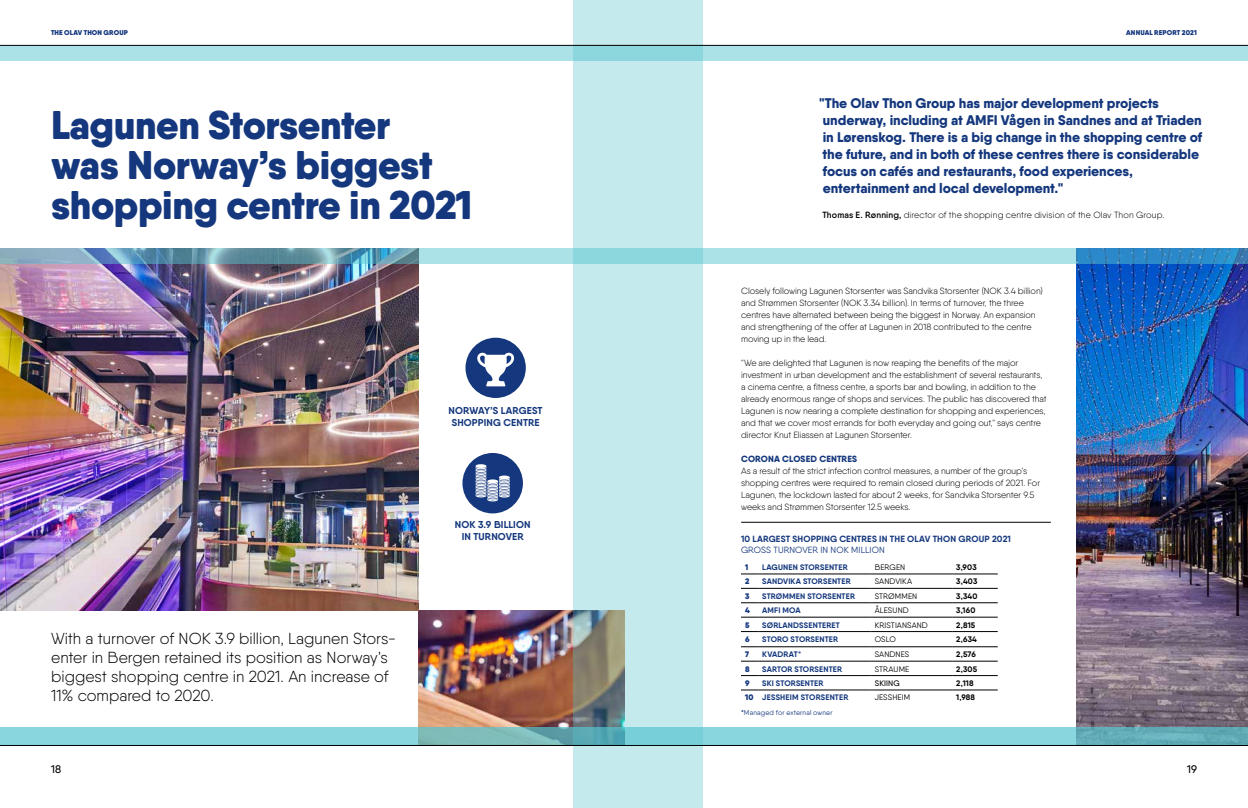
<style>
.page{position:relative;width:1248px;height:808px;background:#fff}
.page>*{position:absolute;margin:0;border:0;box-sizing:border-box;transform-origin:0 0}
.t1{font:900 40px/40px "Qanelas Soft";letter-spacing:-.01em;color:#14377d}
.t2{font:300 16px/19px "Qanelas Soft";letter-spacing:-.005em;color:#000}
.t3{font:800 14px/17px "Qanelas Soft";letter-spacing:-.005em;color:#14377d}
.t4{font:500 11px "Qanelas Soft";color:#000}
.t5{font:700 10px/12px "Qanelas Soft";letter-spacing:.01em;color:#14377d;text-align:center}
.t6{font:300 9px/12px "Qanelas Soft";letter-spacing:-.01em;color:#000}
.t7{font:300 9px "Qanelas Soft";letter-spacing:.01em;color:#000}
.t8{font:700 9px "Qanelas Soft";letter-spacing:.015em;color:#14377d}
.t9{font:9px "Qanelas Soft";letter-spacing:.01em;color:#14377d}
.t10{font:800 9px "Qanelas Soft";letter-spacing:.015em;color:#14377d}
.t11{font:700 8px "Qanelas Soft";letter-spacing:.02em;color:#14377d}
.t12{font:8px "Qanelas Soft";letter-spacing:.01em;color:#000}
.t13{font:700 8px "Qanelas Soft";letter-spacing:.015em;color:#000}
.t14{font:900 8px "Qanelas Soft";color:#14377d}
.t15{font:500 8px "Qanelas Soft";letter-spacing:.02em;color:#000}
.t16{font:900 7px "Qanelas Soft";letter-spacing:.015em;color:#14377d}
.t17{font:7px "Qanelas Soft";letter-spacing:.025em;color:#14377d}
.s1{font-weight:600}
.s2{font-weight:900}
.s3{font-weight:700}
</style>
<div class="page">
<img style="left:1076px;top:264px;width:171px;height:463px">
<img style="left:418px;top:611px;width:155px;height:116px">
<img style="left:0;top:264px;width:418px;height:347px">
<div style="left:465px;top:338px;width:60px;height:60px;background:#14377d;border-radius:50%"></div>
<svg style="left:477px;top:352px;width:37px;height:34px"></svg>
<svg style="left:0;top:727px;width:1247px;height:18px;background:#80cad2"></svg>
<div style="left:0;top:45px;width:1247px;height:16px;background:#aae2e7"></div>
<svg style="left:0;top:248px;width:1247px;height:16px;background:#80bace"></svg>
<svg style="left:573px;top:0;width:129px;height:808px;background:#bbe2e5"></svg>
<svg style="left:741px;top:574px;width:17px;height:1px"></svg>
<hr style="left:758px;top:574px;width:112px;height:1px;background:#000">
<hr style="left:870px;top:574px;width:82px;height:1px;background:#000">
<hr style="left:952px;top:574px;width:45px;height:1px;background:#000">
<svg style="left:741px;top:588px;width:17px;height:1px"></svg>
<hr style="left:758px;top:588px;width:112px;height:1px;background:#000">
<hr style="left:870px;top:588px;width:82px;height:1px;background:#000">
<hr style="left:952px;top:588px;width:45px;height:1px;background:#000">
<svg style="left:741px;top:603px;width:17px;height:1px"></svg>
<hr style="left:758px;top:603px;width:112px;height:1px;background:#000">
<hr style="left:870px;top:603px;width:82px;height:1px;background:#000">
<hr style="left:952px;top:603px;width:45px;height:1px;background:#000">
<svg style="left:741px;top:617px;width:17px;height:1px"></svg>
<hr style="left:758px;top:617px;width:112px;height:1px;background:#000">
<hr style="left:870px;top:617px;width:82px;height:1px;background:#000">
<hr style="left:952px;top:617px;width:45px;height:1px;background:#000">
<svg style="left:741px;top:631px;width:17px;height:1px"></svg>
<hr style="left:758px;top:631px;width:112px;height:1px;background:#000">
<hr style="left:870px;top:631px;width:82px;height:1px;background:#000">
<hr style="left:952px;top:631px;width:45px;height:1px;background:#000">
<svg style="left:741px;top:647px;width:17px;height:1px"></svg>
<hr style="left:758px;top:647px;width:112px;height:1px;background:#000">
<hr style="left:870px;top:647px;width:82px;height:1px;background:#000">
<hr style="left:952px;top:647px;width:45px;height:1px;background:#000">
<svg style="left:741px;top:661px;width:17px;height:1px"></svg>
<hr style="left:758px;top:661px;width:112px;height:1px;background:#000">
<hr style="left:870px;top:661px;width:82px;height:1px;background:#000">
<hr style="left:952px;top:661px;width:45px;height:1px;background:#000">
<svg style="left:741px;top:675px;width:17px;height:1px"></svg>
<hr style="left:758px;top:675px;width:112px;height:1px;background:#000">
<hr style="left:870px;top:675px;width:82px;height:1px;background:#000">
<hr style="left:952px;top:675px;width:45px;height:1px;background:#000">
<svg style="left:741px;top:690px;width:17px;height:1px"></svg>
<hr style="left:758px;top:690px;width:112px;height:1px;background:#000">
<hr style="left:870px;top:690px;width:82px;height:1px;background:#000">
<hr style="left:952px;top:690px;width:45px;height:1px;background:#000">
<hr style="left:741px;top:522px;width:309px;height:1px;background:#000">
<div style="left:462px;top:453px;width:61px;height:60px;background:#14377d;border-radius:50%"></div>
<svg style="left:475px;top:464px;width:35px;height:37px"></svg>
<hr style="left:0;top:45px;width:1247px;height:1px;background:#000">
<hr style="left:0;top:745px;width:1247px;height:1px;background:#000">
<p class="t16" style="left:51px;top:28px;width:78px">THE OLAV THON GROUP</p>
<p class="t16" style="left:1126px;top:28px;width:72px">ANNUAL REPORT 2021</p>
<h1 class="t1" style="left:51px;top:104px;width:423px">Lagunen Storsenter<br>was Norway’s biggest shopping centre in 2021</h1>
<p class="t5" style="left:448px;top:404px;width:95px">NORWAY’S LARGEST<br>SHOPPING CENTRE</p>
<h2 class="t2" style="left:51px;top:628px;width:346px">With a turnover of NOK 3.9 billion, Lagunen Stors&shy;enter in Bergen retained its position as Norway’s biggest shopping centre in 2021. An increase of 11% compared to 2020.</h2>
<p class="t5" style="left:455px;top:519px;width:77px">NOK 3.9 BILLION<br>IN TURNOVER</p>
<p class="t3" style="left:819px;top:95px;width:384px">"The Olav Thon Group has major development projects underway, including at AMFI Vågen in Sandnes and at Triaden in Lørenskog. There is a big change in the shopping centre of the future, and in both of these centres there is considerable focus on cafés and restaurants, food experiences, entertainment and local development."</p>
<p class="t7" style="left:822px;top:209px;width:343px"><span class="s1">Thomas E. Rønning,</span> director of the shopping centre division of the Olav Thon Group.</p>
<p class="t6" style="left:741px;top:285px;width:303px">Closely following Lagunen Storsenter was Sandvika Storsenter (NOK 3.4 billion) and Strømmen Storsenter (NOK 3.34 billion). In terms of turnover, the three centres have alternated between being the biggest in Norway. An expansion and strengthening of the offer at Lagunen in 2018 contributed to the centre moving up in the lead.</p>
<p class="t6" style="left:741px;top:357px;width:307px">"We are delighted that Lagunen is now reaping the benefits of the major investment in urban development and the establishment of several restaurants, a cinema centre, a fitness centre, a sports bar and bowling, in addition to the already enormous range of shops and services. The public has discovered that Lagunen is now nearing a complete destination for shopping and experiences, and that we cover most errands for both everyday and going out," says centre director Knut Eliassen at Lagunen Storsenter.</p>
<p class="t10" style="left:741px;top:453px;width:117px">CORONA CLOSED CENTRES</p>
<p class="t6" style="left:741px;top:465px;width:300px">As a result of the strict infection control measures, a number of the group’s shopping centres were required to remain closed during periods of 2021. For Lagunen, the lockdown lasted for about 2 weeks, for Sandvika Storsenter 9.5 weeks and Strømmen Storsenter 12.5 weeks.</p>
<p class="t8" style="left:741px;top:533px;width:271px">10 LARGEST SHOPPING CENTRES IN THE OLAV THON GROUP 2021</p>
<p class="t9" style="left:741px;top:544px;width:145px">GROSS TURNOVER IN NOK MILLION</p>
<p class="t14" style="left:745px;top:562px;width:5px">1</p>
<p class="t11" style="left:762px;top:562px;width:87px">LAGUNEN STORSENTER</p>
<p class="t12" style="left:874px;top:562px;width:32px">BERGEN</p>
<p class="t13" style="left:956px;top:562px;width:22px">3,903</p>
<p class="t14" style="left:745px;top:576px;width:6px">2</p>
<p class="t11" style="left:762px;top:576px;width:90px">SANDVIKA STORSENTER</p>
<p class="t12" style="left:874px;top:577px;width:39px">SANDVIKA</p>
<p class="t13" style="left:956px;top:576px;width:23px">3,403</p>
<p class="t14" style="left:745px;top:591px;width:6px">3</p>
<p class="t11" style="left:762px;top:591px;width:94px">STRØMMEN STORSENTER</p>
<p class="t12" style="left:874px;top:591px;width:44px">STRØMMEN</p>
<p class="t13" style="left:956px;top:591px;width:23px">3,340</p>
<p class="t14" style="left:745px;top:605px;width:6px">4</p>
<p class="t11" style="left:762px;top:605px;width:40px">AMFI MOA</p>
<p class="t12" style="left:874px;top:605px;width:35px">ÅLESUND</p>
<p class="t13" style="left:956px;top:605px;width:21px">3,160</p>
<p class="t14" style="left:745px;top:619px;width:6px">5</p>
<p class="t11" style="left:762px;top:620px;width:79px">SØRLANDSSENTERET</p>
<p class="t12" style="left:874px;top:620px;width:55px">KRISTIANSAND</p>
<p class="t13" style="left:956px;top:620px;width:21px">2,815</p>
<p class="t14" style="left:745px;top:634px;width:6px">6</p>
<p class="t11" style="left:762px;top:634px;width:77px">STORO STORSENTER</p>
<p class="t12" style="left:874px;top:634px;width:23px">OSLO</p>
<p class="t13" style="left:956px;top:634px;width:22px">2,634</p>
<p class="t14" style="left:745px;top:649px;width:5px">7</p>
<p class="t11" style="left:762px;top:649px;width:40px">KVADRAT*</p>
<p class="t12" style="left:874px;top:649px;width:36px">SANDNES</p>
<p class="t13" style="left:956px;top:649px;width:21px">2,576</p>
<p class="t14" style="left:745px;top:663px;width:6px">8</p>
<p class="t11" style="left:762px;top:664px;width:81px">SARTOR STORSENTER</p>
<p class="t12" style="left:874px;top:664px;width:36px">STRAUME</p>
<p class="t13" style="left:956px;top:664px;width:23px">2,305</p>
<p class="t14" style="left:745px;top:678px;width:6px">9</p>
<p class="t11" style="left:762px;top:678px;width:63px">SKI STORSENTER</p>
<p class="t15" style="left:874px;top:678px;width:27px">SKIING</p>
<p class="t13" style="left:956px;top:678px;width:19px">2,118</p>
<p class="t11" style="left:745px;top:692px;width:105px"><span class="s2">10</span> JESSHEIM STORSENTER</p>
<p class="t12" style="left:874px;top:693px;width:37px">JESSHEIM</p>
<p class="t13" style="left:956px;top:692px;width:20px">1,988</p>
<p class="t17" style="left:741px;top:709px;width:93px"><span class="s3">*</span>Managed for external owner</p>
<p class="t4" style="left:51px;top:762px;width:12px">18</p>
<p class="t4" style="left:1186px;top:762px;width:11px">19</p>
</div>
